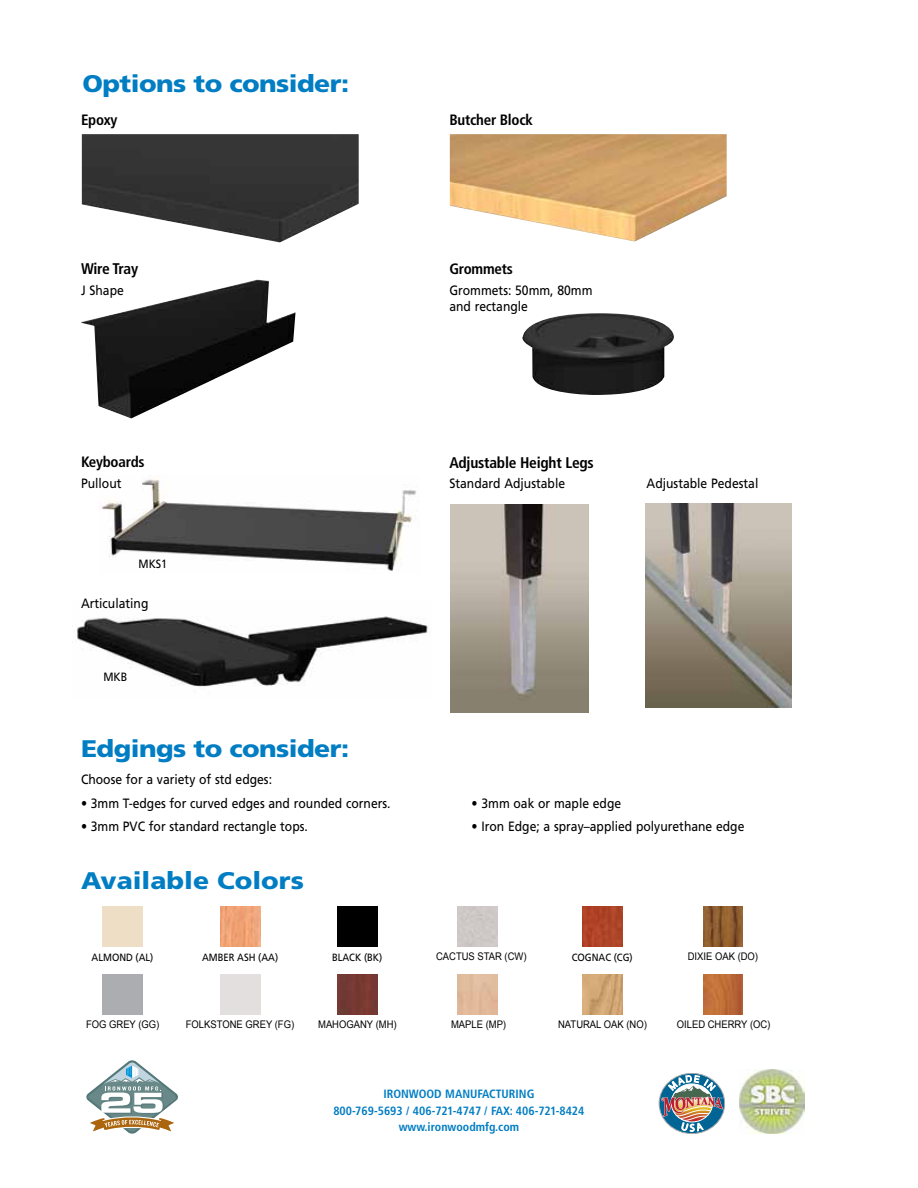
<style>
.page{position:relative;width:918px;height:1188px;background:#fff}
.page>*{position:absolute;margin:0;border:0;box-sizing:border-box;transform-origin:0 0}
.t1{font:900 24px "Frutiger";letter-spacing:-.02em;color:#007dc3;scale:1.1 1}
.t2{font:900 24px "Frutiger";color:#007dc3;scale:1.1 1}
.t3{font:700 condensed 15.45px "Frutiger";letter-spacing:-.015em;color:#000}
.t4{font:700 condensed 15px "Frutiger";letter-spacing:-.015em;color:#000}
.t5{font:13.5px/16.5px "Frutiger";color:#000;scale:.9 1}
.t6{font:700 condensed 12px/16.5px "Frutiger";color:#007dc3;text-align:center}
.t7{font:12px "Frutiger";color:#000;scale:.9 1}
.t8{font:10.5px "Arial";color:#000;scale:.9 1}
.t9{font:10.5px "Frutiger";color:#000;scale:.9 1}
</style>
<div class="page">
<img style="left:99px;top:477px;width:318px;height:94px">
<img style="left:81px;top:280px;width:215px;height:138px">
<img style="left:740px;top:1069px;width:64px;height:65px">
<img style="left:522px;top:313px;width:152px;height:82px">
<img style="left:450px;top:134px;width:277px;height:107px">
<img style="left:82px;top:134px;width:277px;height:108px">
<img style="left:451px;top:504px;width:137px;height:208px">
<img style="left:72px;top:616px;width:356px;height:71px">
<svg style="left:86px;top:1060px;width:92px;height:74px"></svg>
<img style="left:646px;top:503px;width:146px;height:204px">
<div style="left:337px;top:906px;width:40px;height:40px;background:#000"></div>
<img style="left:582px;top:906px;width:40px;height:40px">
<img style="left:337px;top:974px;width:40px;height:40px">
<img style="left:582px;top:974px;width:40px;height:40px">
<img style="left:220px;top:906px;width:40px;height:40px">
<img style="left:703px;top:906px;width:40px;height:40px">
<img style="left:703px;top:974px;width:40px;height:40px">
<img style="left:659px;top:1073px;width:66px;height:61px">
<h1 class="t1" style="left:82px;top:69px;width:244px">Options to consider:</h1>
<p class="t4" style="left:81px;top:111px;width:38px">Epoxy</p>
<p class="t3" style="left:81px;top:260px;width:59px">Wire Tray</p>
<p class="t5" style="left:81px;top:281px;width:49px">J Shape</p>
<p class="t4" style="left:81px;top:453px;width:65px">Keyboards</p>
<p class="t4" style="left:449px;top:111px;width:85px">Butcher Block</p>
<p class="t4" style="left:449px;top:260px;width:65px">Grommets</p>
<p class="t5" style="left:449px;top:281px;width:161px">Grommets: 50mm, 80mm and rectangle</p>
<p class="t3" style="left:449px;top:453px;width:146px">Adjustable Height Legs</p>
<p class="t5" style="left:81px;top:475px;width:47px">Pullout</p>
<p class="t5" style="left:449px;top:475px;width:130px">Standard Adjustable</p>
<p class="t5" style="left:647px;top:475px;width:126px">Adjustable Pedestal</p>
<p class="t7" style="left:139px;top:557px;width:34px">MKS1</p>
<p class="t5" style="left:81px;top:595px;width:77px">Articulating</p>
<p class="t7" style="left:103px;top:670px;width:28px">MKB</p>
<h1 class="t1" style="left:81px;top:734px;width:245px">Edgings to consider:</h1>
<p class="t5" style="left:81px;top:771px;width:214px">Choose for a variety of std edges:</p>
<p class="t5" style="left:81px;top:794px;width:346px">• 3mm T-edges for curved edges and rounded corners.</p>
<p class="t5" style="left:81px;top:818px;width:254px">• 3mm PVC for standard rectangle tops.</p>
<h1 class="t2" style="left:81px;top:866px;width:204px">Available Colors</h1>
<p class="t5" style="left:472px;top:794px;width:168px">• 3mm oak or maple edge</p>
<p class="t5" style="left:472px;top:818px;width:305px">• Iron Edge; a spray–applied polyurethane edge</p>
<p class="t9" style="left:202px;top:951px;width:86px">AMBER ASH (AA)</p>
<p class="t8" style="left:436px;top:950px;width:102px">CACTUS STAR (CW)</p>
<p class="t8" style="left:688px;top:950px;width:80px">DIXIE OAK (DO)</p>
<p class="t9" style="left:92px;top:951px;width:70px">ALMOND (AL)</p>
<p class="t9" style="left:332px;top:951px;width:57px">BLACK (BK)</p>
<p class="t9" style="left:572px;top:951px;width:69px">COGNAC (CG)</p>
<p class="t8" style="left:86px;top:1017px;width:83px">FOG GREY (GG)</p>
<p class="t8" style="left:318px;top:1017px;width:89px">MAHOGANY (MH)</p>
<p class="t8" style="left:558px;top:1017px;width:100px">NATURAL OAK (NO)</p>
<p class="t8" style="left:186px;top:1017px;width:122px">FOLKSTONE GREY (FG)</p>
<p class="t8" style="left:451px;top:1017px;width:63px">MAPLE (MP)</p>
<p class="t8" style="left:677px;top:1017px;width:106px">OILED CHERRY (OC)</p>
<p class="t6" style="left:333px;top:1086px;width:253px">IRONWOOD MANUFACTURING<br>800-769-5693 / 406-721-4747 / FAX: 406-721-8424 www.ironwoodmfg.com</p>
</div>
